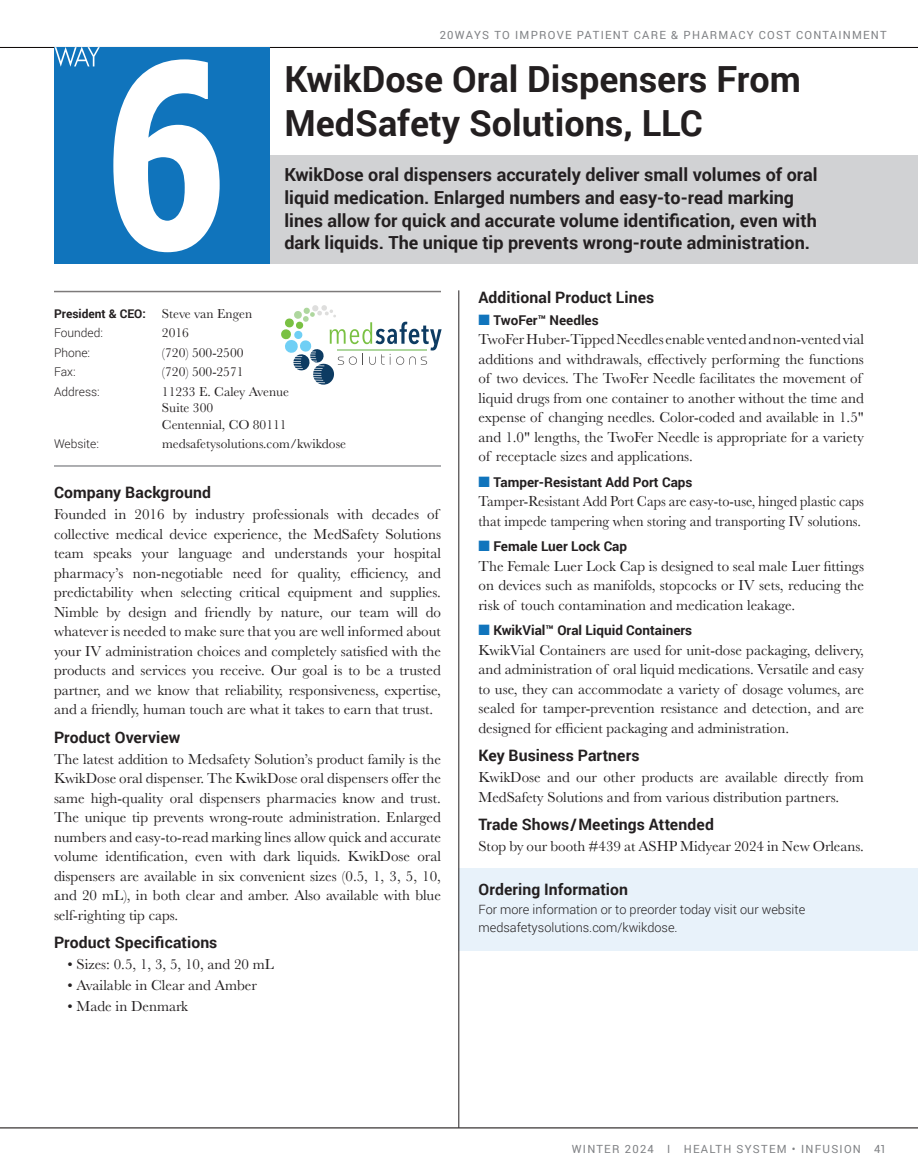
<style>
.page{position:relative;width:918px;height:1175px;background:#fff}
.page>*{position:absolute;margin:0;border:0;box-sizing:border-box;transform-origin:0 0}
.t1{font:700 36px/43.5px "Roboto";color:#231f20}
.t2{font:700 18px/22.5px "Roboto";color:#231f20}
.t3{font:700 15.75px "Roboto";letter-spacing:.005em;color:#231f20}
.t4{font:15px/19.5px "Baskerville";color:#231f20}
.t5{font:15px/19.5px "Baskerville";color:#231f20;scale:.95 1}
.t6{font:13.5px/16.5px "Baskerville";color:#231f20}
.t7{font:700 13.5px "Roboto";color:#231f20}
.t8{font:300 12.75px/18px "Roboto";color:#231f20}
.t9{font:700 12px/19.5px "Roboto";color:#231f20}
.t10{font:300 12px "Roboto";color:#231f20}
.t11{font:11.25px "Roboto";letter-spacing:.11em;color:#808285}
.s1{font-family:"Baskerville";font-weight:400;font-size:13.5px}
.s2{font-weight:300}
.s3{color:#1074bc}
</style>
<div class="page">
<hr style="left:0;top:47px;width:918px;height:1px;background:#080302">
<hr style="left:54px;top:291px;width:387px;height:1px;background:#7d7a7a">
<div style="left:459px;top:868px;width:459px;height:82px;background:#e8f2fa"></div>
<div style="left:54px;top:155px;width:864px;height:108px;background:#d1d2d4"></div>
<hr style="left:54px;top:465px;width:387px;height:2px;background:#939598">
<svg style="left:281px;top:305px;width:161px;height:80px"></svg>
<hr style="left:0;top:1127px;width:918px;height:1px;background:#080302">
<div style="left:54px;top:47px;width:216px;height:216px;background:#1074bc"></div>
<svg style="left:113px;top:59px;width:107px;height:193px"></svg>
<svg style="left:55px;top:47px;width:45px;height:20px"></svg>
<hr style="left:459px;top:290px;width:1px;height:837px;background:#231f20">
<p class="t11" style="left:440px;top:27px;width:448px">20WAYS TO IMPROVE PATIENT CARE &amp; PHARMACY COST CONTAINMENT</p>
<h1 class="t1" style="left:284px;top:56px;width:518px">KwikDose Oral Dispensers From<br>MedSafety Solutions, LLC</h1>
<p class="t2" style="left:284px;top:163px;width:535px">KwikDose oral dispensers accurately deliver small volumes of oral liquid medication. Enlarged numbers and easy-to-read marking lines allow for quick and accurate volume identification, even with dark liquids. The unique tip prevents wrong-route administration.</p>
<p class="t9" style="left:54px;top:303px;width:200px">President &amp; CEO: <span class="s1">Steve van Engen<br></span><span class="s2">Founded:</span></p>
<p class="t6" style="left:162px;top:325px;width:28px">2016</p>
<p class="t10" style="left:54px;top:344px;width:38px">Phone:</p>
<p class="t6" style="left:162px;top:344px;width:83px">(720) 500-2500</p>
<p class="t10" style="left:54px;top:364px;width:23px">Fax:</p>
<p class="t6" style="left:162px;top:364px;width:83px">(720) 500-2571</p>
<p class="t10" style="left:54px;top:383px;width:47px">Address:</p>
<p class="t6" style="left:162px;top:383px;width:129px">11233 E. Caley Avenue<br>Suite 300<br>Centennial, CO 80111</p>
<p class="t10" style="left:54px;top:436px;width:46px">Website:</p>
<p class="t6" style="left:162px;top:436px;width:186px">medsafetysolutions.com/kwikdose</p>
<p class="t3" style="left:54px;top:481px;width:159px">Company Background</p>
<p class="t4" style="left:54px;top:505px;width:389px">Founded in 2016 by industry professionals with decades of collective medical device experience, the MedSafety Solutions team speaks your language and understands your hospital pharmacy’s non-negotiable need for quality, efficiency, and predictability when selecting critical equipment and supplies.<br>Nimble by design and friendly by nature, our team will do whatever is needed to make sure that you are well informed about your IV administration choices and completely satisfied with the products and services you receive. Our goal is to be a trusted partner, and we know that reliability, responsiveness, expertise, and a friendly, human touch are what it takes to earn that trust.</p>
<p class="t3" style="left:54px;top:726px;width:128px">Product Overview</p>
<p class="t4" style="left:54px;top:749px;width:389px;text-align:justify">The latest addition to Medsafety Solution’s product family is the KwikDose oral dispenser. The KwikDose oral dispensers offer the same high-quality oral dispensers pharmacies know and trust.<br>The unique tip prevents wrong-route administration. Enlarged numbers and easy-to-read marking lines allow quick and accurate volume identification, even with dark liquids. KwikDose oral dispensers are available in six convenient sizes (0.5, 1, 3, 5, 10, and 20 mL), in both clear and amber. Also available with blue self-righting tip caps.</p>
<p class="t3" style="left:54px;top:931px;width:165px">Product Specifications</p>
<p class="t4" style="left:68px;top:954px;width:208px">• Sizes: 0.5, 1, 3, 5, 10, and 20 mL</p>
<p class="t4" style="left:68px;top:975px;width:191px">• Available in Clear and Amber</p>
<p class="t4" style="left:68px;top:996px;width:122px">• Made in Denmark</p>
<p class="t3" style="left:478px;top:287px;width:177px">Additional Product Lines</p>
<p class="t7" style="left:478px;top:310px;width:122px"><span class="s3">■</span> TwoFer™ Needles</p>
<p class="t4" style="left:478px;top:329px;width:387px">TwoFer Huber-Tipped Needles enable vented and non-vented vial additions and withdrawals, effectively performing the functions of two devices. The TwoFer Needle facilitates the movement of liquid drugs from one container to another without the time and expense of changing needles. Color-coded and available in 1.5" and 1.0" lengths, the TwoFer Needle is appropriate for a variety of receptacle sizes and applications.</p>
<p class="t7" style="left:478px;top:472px;width:216px"><span class="s3">■</span> Tamper-Resistant Add Port Caps</p>
<p class="t5" style="left:478px;top:491px;width:407px">Tamper-Resistant Add Port Caps are easy-to-use, hinged plastic caps that impede tampering when storing and transporting IV solutions.</p>
<p class="t7" style="left:478px;top:537px;width:150px"><span class="s3">■</span> Female Luer Lock Cap</p>
<p class="t4" style="left:478px;top:556px;width:387px;text-align:justify">The Female Luer Lock Cap is designed to seal male Luer fittings on devices such as manifolds, stopcocks or IV sets, reducing the risk of touch contamination and medication leakage.</p>
<p class="t7" style="left:478px;top:621px;width:215px"><span class="s3">■</span> KwikVial™ Oral Liquid Containers</p>
<p class="t4" style="left:478px;top:640px;width:387px;text-align:justify">KwikVial Containers are used for unit-dose packaging, delivery, and administration of oral liquid medications. Versatile and easy to use, they can accommodate a variety of dosage volumes, are sealed for tamper-prevention resistance and detection, and are designed for efficient packaging and administration.</p>
<p class="t3" style="left:478px;top:744px;width:162px">Key Business Partners</p>
<p class="t4" style="left:478px;top:767px;width:387px">KwikDose and our other products are available directly from<br>MedSafety Solutions and from various distribution partners.</p>
<p class="t3" style="left:478px;top:813px;width:237px">Trade Shows/Meetings Attended</p>
<p class="t4" style="left:478px;top:836px;width:387px">Stop by our booth #439 at ASHP Midyear 2024 in New Orleans.</p>
<p class="t3" style="left:478px;top:878px;width:151px">Ordering Information</p>
<p class="t8" style="left:478px;top:900px;width:328px">For more information or to preorder today visit our website medsafetysolutions.com/kwikdose.</p>
<p class="t11" style="left:572px;top:1141px;width:291px">WINTER 2024 I HEALTH SYSTEM • INFUSION</p>
<p class="t11" style="left:874px;top:1141px;width:14px">41</p>
</div>
